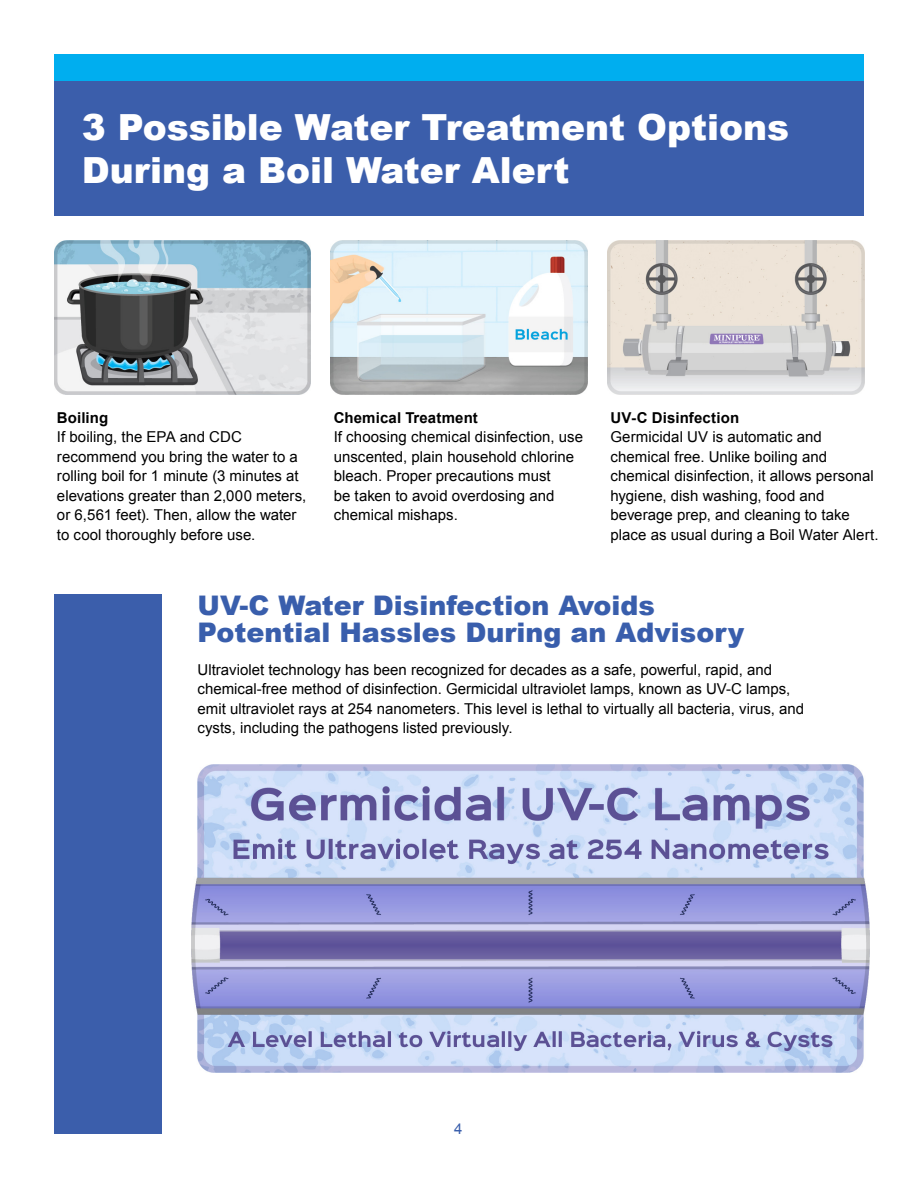
<style>
.page{position:relative;width:918px;height:1188px;background:#fff}
.page>*{position:absolute;margin:0;border:0;box-sizing:border-box;transform-origin:0 0}
.t1{font:900 36px/43.2px "Arial";color:#fff}
.t2{font:900 27px/27px "Arial";color:#395eac}
.t3{font:15px/19.5px "Arial";color:#000}
.t4{font:700 15px "Arial";letter-spacing:.01em;color:#000}
.t5{font:15px "Arial";color:#395eac}
</style>
<div class="page">
<div style="left:54px;top:594px;width:108px;height:540px;background:#3b5eab"></div>
<div style="left:54px;top:54px;width:810px;height:27px;background:#00aeef"></div>
<div style="left:54px;top:81px;width:810px;height:135px;background:#3b5eab"></div>
<img style="left:54px;top:240px;width:257px;height:154px">
<img style="left:331px;top:240px;width:256px;height:154px">
<img style="left:607px;top:240px;width:257px;height:154px">
<img style="left:191px;top:764px;width:678px;height:308px">
<h1 class="t1" style="left:82px;top:104px;width:709px">3 Possible Water Treatment Options<br>During a Boil Water Alert</h1>
<p class="t4" style="left:57px;top:407px;width:53px">Boiling</p>
<p class="t3" style="left:57px;top:427px;width:251px">If boiling, the EPA and CDC recommend you bring the water to a rolling boil for 1 minute (3 minutes at elevations greater than 2,000 meters, or 6,561 feet). Then, allow the water to cool thoroughly before use.</p>
<p class="t4" style="left:334px;top:407px;width:146px">Chemical Treatment</p>
<p class="t3" style="left:334px;top:427px;width:251px">If choosing chemical disinfection, use unscented, plain household chlorine bleach. Proper precautions must<br>be taken to avoid overdosing and chemical mishaps.</p>
<p class="t4" style="left:610px;top:407px;width:130px">UV-C Disinfection</p>
<p class="t3" style="left:610px;top:427px;width:270px">Germicidal UV is automatic and chemical free. Unlike boiling and chemical disinfection, it allows personal hygiene, dish washing, food and beverage prep, and cleaning to take place as usual during a Boil Water Alert.</p>
<h2 class="t2" style="left:198px;top:591px;width:548px">UV-C Water Disinfection Avoids<br>Potential Hassles During an Advisory</h2>
<p class="t3" style="left:198px;top:660px;width:608px">Ultraviolet technology has been recognized for decades as a safe, powerful, rapid, and chemical-free method of disinfection. Germicidal ultraviolet lamps, known as UV-C lamps, emit ultraviolet rays at 254 nanometers. This level is lethal to virtually all bacteria, virus, and cysts, including the pathogens listed previously.</p>
<p class="t5" style="left:454px;top:1119px;width:10px">4</p>
</div>
